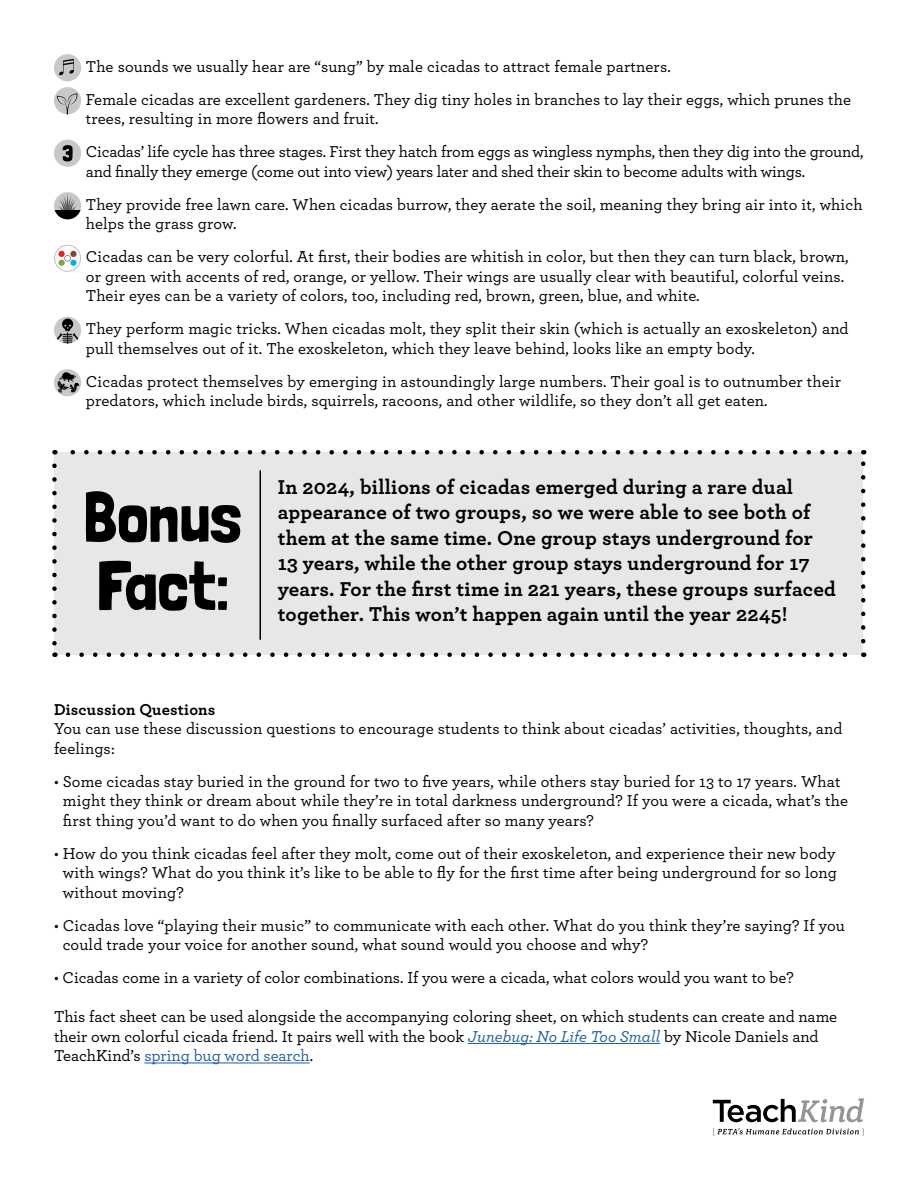
<style>
.page{position:relative;width:918px;height:1188px;background:#fff}
.page>*{position:absolute;margin:0;border:0;box-sizing:border-box;transform-origin:0 0}
.t1{font:70.65px/68.2px "Londrina Solid";letter-spacing:-.03em;color:#000}
.t2{font:700 21px/25.5px "Archer";letter-spacing:.01em;color:#000}
.t3{font:500 16.5px/19.5px "Archer";color:#000}
.t4{font:700 16.5px "Archer";letter-spacing:.01em;color:#000}
.s1{font-style:italic;color:#215e9e}
.s2{color:#215e9e}
</style>
<div class="page">
<svg style="left:713px;top:1098px;width:151px;height:24px"></svg>
<svg style="left:713px;top:1128px;width:151px;height:8px"></svg>
<div style="left:54px;top:54px;width:27px;height:27px;background:#c7c8ca;border-radius:50%"></div>
<svg style="left:59px;top:59px;width:15px;height:17px"></svg>
<div style="left:54px;top:87px;width:27px;height:27px;background:#c7c8ca;border-radius:50%"></div>
<svg style="left:57px;top:93px;width:20px;height:21px"></svg>
<div style="left:54px;top:140px;width:27px;height:27px;background:#c7c8ca;border-radius:50%"></div>
<svg style="left:62px;top:145px;width:11px;height:17px"></svg>
<div style="left:54px;top:192px;width:27px;height:27px;background:#c7c8ca;border-radius:50%"></div>
<svg style="left:58px;top:193px;width:19px;height:17px"></svg>
<svg style="left:54px;top:210px;width:27px;height:9px"></svg>
<svg style="left:54px;top:245px;width:27px;height:27px"></svg>
<svg style="left:54px;top:317px;width:27px;height:27px"></svg>
<svg style="left:55px;top:319px;width:25px;height:25px"></svg>
<div style="left:54px;top:369px;width:27px;height:27px;background:#c7c8ca;border-radius:50%"></div>
<svg style="left:58px;top:371px;width:21px;height:22px"></svg>
<div style="left:54px;top:452px;width:809px;height:203px;background:#e6e7e8"></div>
<svg style="left:68px;top:652px;width:780px;height:5px"></svg>
<svg style="left:70px;top:450px;width:780px;height:4px"></svg>
<svg style="left:52px;top:466px;width:5px;height:191px"></svg>
<svg style="left:861px;top:450px;width:5px;height:191px"></svg>
<hr style="left:260px;top:470px;width:1px;height:170px;background:#000">
<hr style="left:468px;top:1043px;width:192px;height:1px;background:#215e9e">
<hr style="left:144px;top:1063px;width:166px;height:1px;background:#215e9e">
<p class="t3" style="left:86px;top:49px;width:767px;line-height:33px">The sounds we usually hear are “sung” by male cicadas to attract female partners.<br>Female cicadas are excellent gardeners. They dig tiny holes in branches to lay their eggs, which prunes the</p>
<p class="t3" style="left:86px;top:102px;width:779px;line-height:33px">trees, resulting in more flowers and fruit.<br>Cicadas’ life cycle has three stages. First they hatch from eggs as wingless nymphs, then they dig into the ground,</p>
<p class="t3" style="left:86px;top:154px;width:778px;line-height:33px">and finally they emerge (come out into view) years later and shed their skin to become adults with wings.<br>They provide free lawn care. When cicadas burrow, they aerate the soil, meaning they bring air into it, which</p>
<p class="t3" style="left:86px;top:207px;width:764px;line-height:33px">helps the grass grow.<br>Cicadas can be very colorful. At first, their bodies are whitish in color, but then they can turn black, brown,</p>
<p class="t3" style="left:86px;top:266px;width:760px">or green with accents of red, orange, or yellow. Their wings are usually clear with beautiful, colorful veins.<br>Their eyes can be a variety of colors, too, including red, brown, green, blue, and white.</p>
<p class="t3" style="left:86px;top:318px;width:764px">They perform magic tricks. When cicadas molt, they split their skin (which is actually an exoskeleton) and pull themselves out of it. The exoskeleton, which they leave behind, looks like an empty body.</p>
<p class="t3" style="left:86px;top:371px;width:757px">Cicadas protect themselves by emerging in astoundingly large numbers. Their goal is to outnumber their predators, which include birds, squirrels, racoons, and other wildlife, so they don’t all get eaten.</p>
<h1 class="t1" style="left:84px;top:482px;width:160px">Bonus<br>Fact:</h1>
<p class="t2" style="left:278px;top:473px;width:559px">In 2024, billions of cicadas emerged during a rare dual appearance of two groups, so we were able to see both of them at the same time. One group stays underground for 13 years, while the other group stays underground for 17 years. For the first time in 221 years, these groups surfaced together. This won’t happen again until the year 2245!</p>
<p class="t4" style="left:54px;top:696px;width:163px">Discussion Questions</p>
<p class="t3" style="left:54px;top:718px;width:790px">You can use these discussion questions to encourage students to think about cicadas’ activities, thoughts, and feelings:</p>
<p class="t3" style="left:63px;top:771px;width:787px;text-indent:-9px">• Some cicadas stay buried in the ground for two to five years, while others stay buried for 13 to 17 years. What might they think or dream about while they’re in total darkness underground? If you were a cicada, what’s the first thing you’d want to do when you finally surfaced after so many years?</p>
<p class="t3" style="left:63px;top:843px;width:776px;text-align:justify;text-indent:-9px">• How do you think cicadas feel after they molt, come out of their exoskeleton, and experience their new body with wings? What do you think it’s like to be able to fly for the first time after being underground for so long without moving?</p>
<p class="t3" style="left:63px;top:915px;width:784px;text-indent:-9px">• Cicadas love “playing their music” to communicate with each other. What do you think they’re saying? If you could trade your voice for another sound, what sound would you choose and why?</p>
<p class="t3" style="left:54px;top:967px;width:741px">• Cicadas come in a variety of color combinations. If you were a cicada, what colors would you want to be?</p>
<p class="t3" style="left:54px;top:1006px;width:785px">This fact sheet can be used alongside the accompanying coloring sheet, on which students can create and name their own colorful cicada friend. It pairs well with the book <span class="s1">Junebug: No Life Too Small</span> by Nicole Daniels and<br>TeachKind’s <span class="s2">spring bug word search</span>.</p>
</div>
